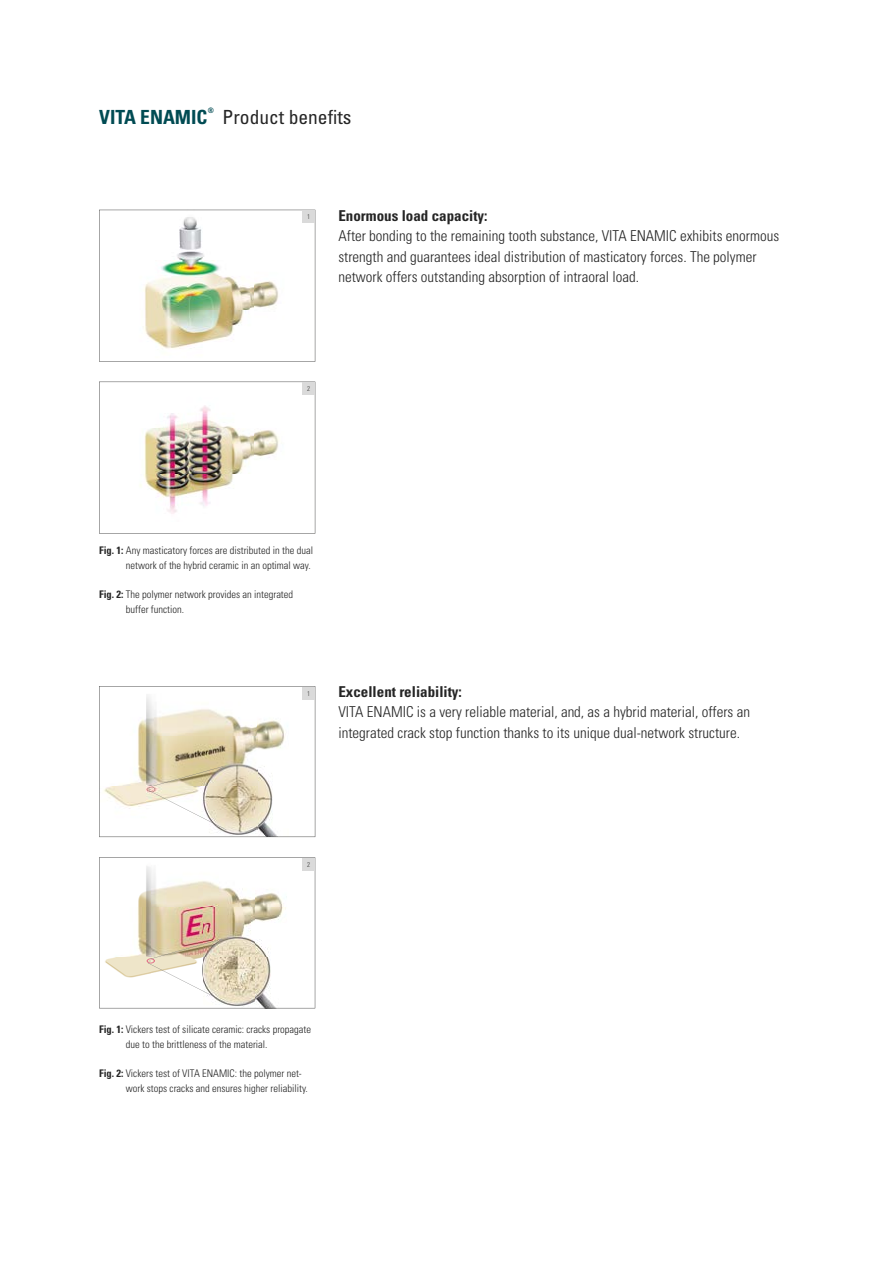
<style>
.page{position:relative;width:893px;height:1263px;background:#fff}
.page>*{position:absolute;margin:0;border:0;box-sizing:border-box;transform-origin:0 0}
.t1{font:condensed 19.5px "Univers";color:#252525}
.t2{font:700 condensed 19.5px "Univers";color:#004b53}
.t3{font:300 condensed 15px/20.2px "Univers";color:#252525}
.t4{font:700 condensed 15px "Univers";color:#252525}
.t5{font:300 condensed 10.5px/14.7px "Univers";color:#252525}
.t6{font:700 condensed 7.5px "Univers";color:#004b53}
.t7{font:300 condensed 6.75px "Univers";color:#3b3b3a}
.s1{font-weight:700}
</style>
<div class="page">
<svg style="left:99px;top:857px;width:216px;height:151px"></svg>
<div style="left:302px;top:858px;width:13px;height:13px;background:#dadada"></div>
<svg style="left:99px;top:686px;width:216px;height:151px"></svg>
<div style="left:302px;top:687px;width:13px;height:12px;background:#dadada"></div>
<svg style="left:99px;top:382px;width:216px;height:152px"></svg>
<div style="left:302px;top:382px;width:13px;height:13px;background:#dadada"></div>
<svg style="left:99px;top:210px;width:216px;height:152px"></svg>
<div style="left:302px;top:210px;width:13px;height:13px;background:#dadada"></div>
<h1 class="t2" style="left:99px;top:105px;width:110px">VITA ENAMIC</h1>
<p class="t6" style="left:208px;top:106px;width:8px">®</p>
<h1 class="t1" style="left:223px;top:104px;width:130px">Product benefits</h1>
<p class="t7" style="left:307px;top:213px;width:5px">1</p>
<h2 class="t4" style="left:338px;top:207px;width:151px">Enormous load capacity:</h2>
<h2 class="t3" style="left:338px;top:226px;width:442px">After bonding to the remaining tooth substance, VITA ENAMIC exhibits enormous strength and guarantees ideal distribution of masticatory forces. The polymer network offers outstanding absorption of intraoral load.</h2>
<p class="t7" style="left:307px;top:384px;width:5px">2</p>
<p class="t5" style="left:99px;top:543px;width:215px;text-align:right"><span class="s1">Fig. 1:</span> Any masticatory forces are distributed in the dual network of the hybrid ceramic in an optimal way.</p>
<p class="t5" style="left:126px;top:587px;width:169px;text-indent:-27px"><span class="s1">Fig. 2:</span> The polymer network provides an integrated buffer function.</p>
<p class="t7" style="left:307px;top:689px;width:5px">1</p>
<h2 class="t4" style="left:338px;top:683px;width:125px">Excellent reliability:</h2>
<h2 class="t3" style="left:338px;top:702px;width:413px">VITA ENAMIC is a very reliable material, and, as a hybrid material, offers an integrated crack stop function thanks to its unique dual-network structure.</h2>
<p class="t7" style="left:307px;top:860px;width:5px">2</p>
<p class="t5" style="left:126px;top:1022px;width:187px;text-indent:-27px"><span class="s1">Fig. 1:</span> Vickers test of silicate ceramic: cracks propagate due to the brittleness of the material.</p>
<p class="t5" style="left:126px;top:1066px;width:183px;text-indent:-27px"><span class="s1">Fig. 2:</span> Vickers test of VITA ENAMIC: the polymer net&shy;work stops cracks and ensures higher reliability.</p>
</div>
